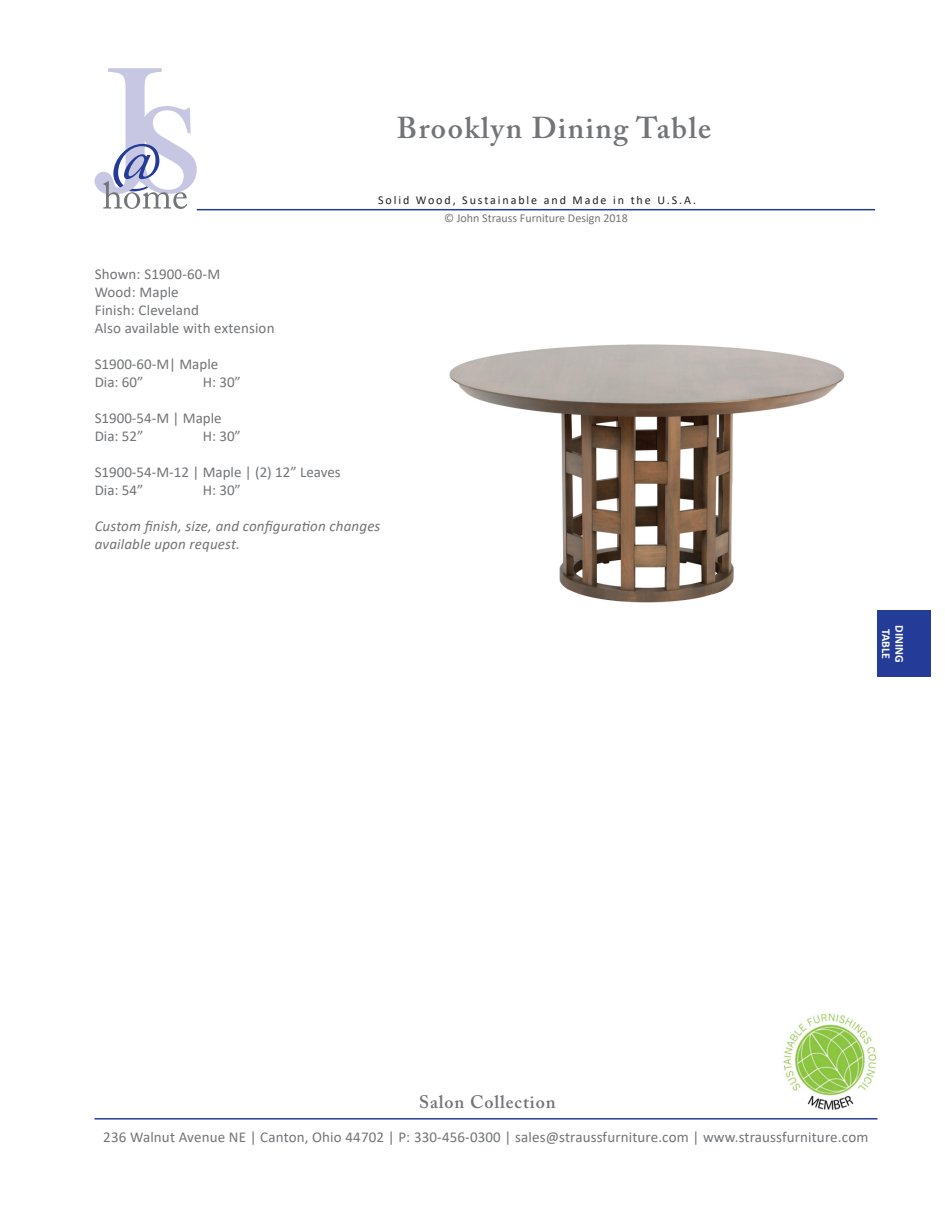
<style>
.page{position:relative;width:945px;height:1215px;background:#fff}
.page>*{position:absolute;margin:0;border:0;box-sizing:border-box;transform-origin:0 0}
.t1{font:600 30px "Adobe Caslon Pro";letter-spacing:.05em;color:#727477}
.t2{font:600 18px "Adobe Caslon Pro";letter-spacing:.05em;color:#727477}
.t3{font:15px "Calibri";letter-spacing:.01em;color:#727477}
.t4{font:italic 15px "Calibri";letter-spacing:.01em;color:#727477}
.t5{font:12px "Calibri";letter-spacing:.16em;color:#231f20}
.t6{font:12px "Calibri";color:#727477}
.t7{font:700 12px "Calibri";color:#fff}
</style>
<div class="page">
<hr style="left:197px;top:209px;width:678px;height:1px;background:#243c97">
<hr style="left:94px;top:1118px;width:784px;height:2px;background:#243c97">
<img style="left:783px;top:1013px;width:94px;height:97px">
<svg style="left:95px;top:68px;width:102px;height:141px"></svg>
<div style="left:878px;top:610px;width:54px;height:67px;background:#243c97"></div>
<img style="left:449px;top:344px;width:396px;height:259px">
<p class="t1" style="left:397px;top:110px;width:316px">Brooklyn Dining Table</p>
<p class="t5" style="left:378px;top:192px;width:320px">Solid Wood, Sustainable and Made in the U.S.A.</p>
<p class="t3" style="left:95px;top:264px;width:127px">Shown: S1900-60-M</p>
<p class="t3" style="left:95px;top:282px;width:86px">Wood: Maple</p>
<p class="t3" style="left:95px;top:300px;width:106px">Finish: Cleveland</p>
<p class="t3" style="left:95px;top:318px;width:181px">Also available with extension</p>
<p class="t3" style="left:95px;top:354px;width:125px">S1900-60-M| Maple</p>
<p class="t3" style="left:95px;top:372px;width:50px">Dia: 60”</p>
<p class="t3" style="left:203px;top:372px;width:40px">H: 30”</p>
<p class="t3" style="left:95px;top:408px;width:128px">S1900-54-M | Maple</p>
<p class="t3" style="left:95px;top:426px;width:50px">Dia: 52”</p>
<p class="t3" style="left:203px;top:426px;width:40px">H: 30”</p>
<p class="t3" style="left:95px;top:462px;width:248px">S1900-54-M-12 | Maple | (2) 12” Leaves</p>
<p class="t3" style="left:95px;top:480px;width:50px">Dia: 54”</p>
<p class="t3" style="left:203px;top:480px;width:40px">H: 30”</p>
<p class="t4" style="left:95px;top:516px;width:287px">Custom finish, size, and configuration changes</p>
<p class="t4" style="left:95px;top:534px;width:147px">available upon request.</p>
<p class="t6" style="left:444px;top:209px;width:185px">© John Strauss Furniture Design 2018</p>
<p class="t7" style="left:894px;top:629px;width:31px;rotate:90deg">TABLE</p>
<p class="t7" style="left:908px;top:625px;width:39px;rotate:90deg">DINING</p>
<p class="t2" style="left:419px;top:1091px;width:138px">Salon Collection</p>
<p class="t3" style="left:103px;top:1126px;width:767px">236 Walnut Avenue NE | Canton, Ohio 44702 | P: 330-456-0300 | sales@straussfurniture.com | www.straussfurniture.com</p>
</div>
